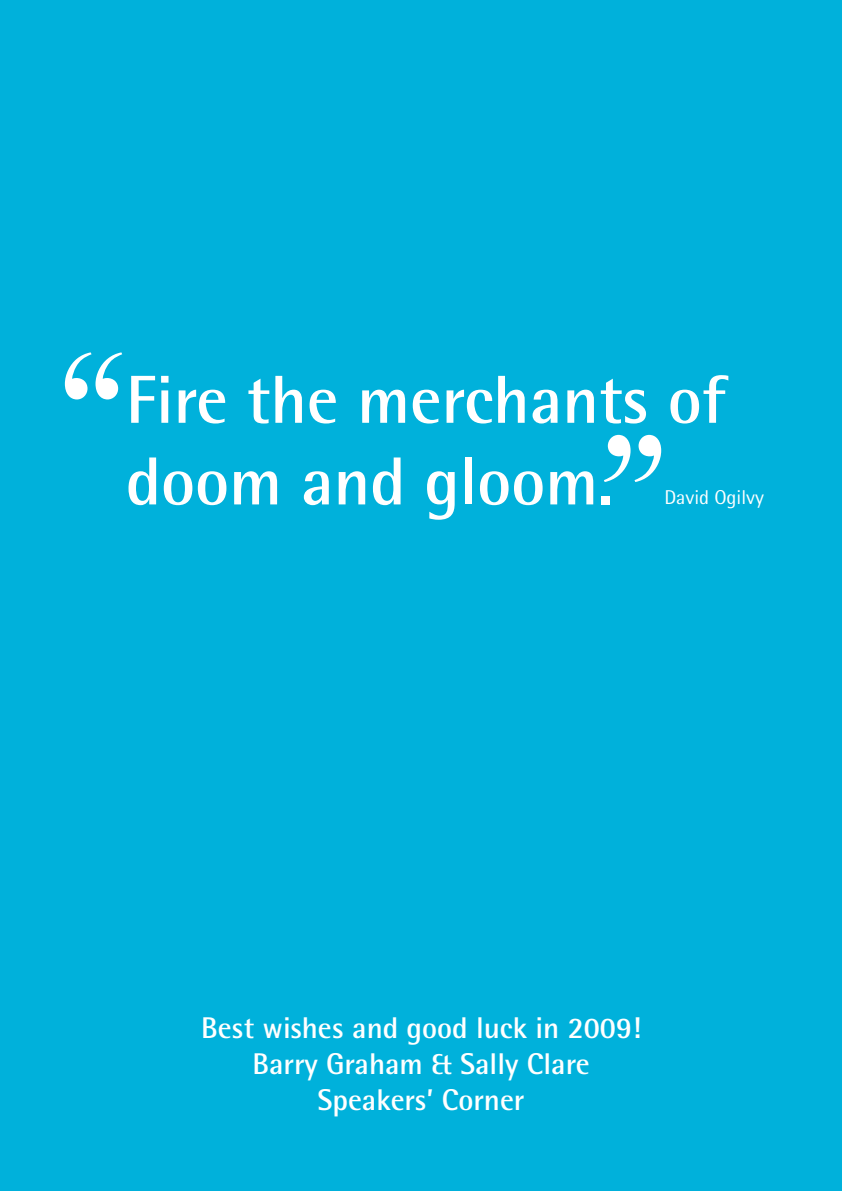
<style>
.page{position:relative;width:842px;height:1191px;background:#00b1db}
.page>*{position:absolute;margin:0;border:0;box-sizing:border-box;transform-origin:0 0}
.t1{font:184px "Bask Old Face";color:#fff}
.t2{font:700 68px/81.6px "Rotis Semi Sans";color:#fff}
.t3{font:700 30px/36px "Rotis Semi Sans";color:#fff;text-align:center}
.t4{font:20px "Rotis Semi Sans";color:#fff}
</style>
<div class="page">
<h1 class="t1" style="left:57px;top:307px;width:76px">“</h1>
<h2 class="t2" style="left:126px;top:366px;width:602px">Fire the merchants of doom and gloom.</h2>
<h1 class="t1" style="left:596px;top:389px;width:76px">”</h1>
<p class="t4" style="left:664px;top:490px;width:101px">David Ogilvy</p>
<p class="t3" style="left:201px;top:1012px;width:441px">Best wishes and good luck in 2009!<br>Barry Graham &amp; Sally Clare<br>Speakers’ Corner</p>
</div>
